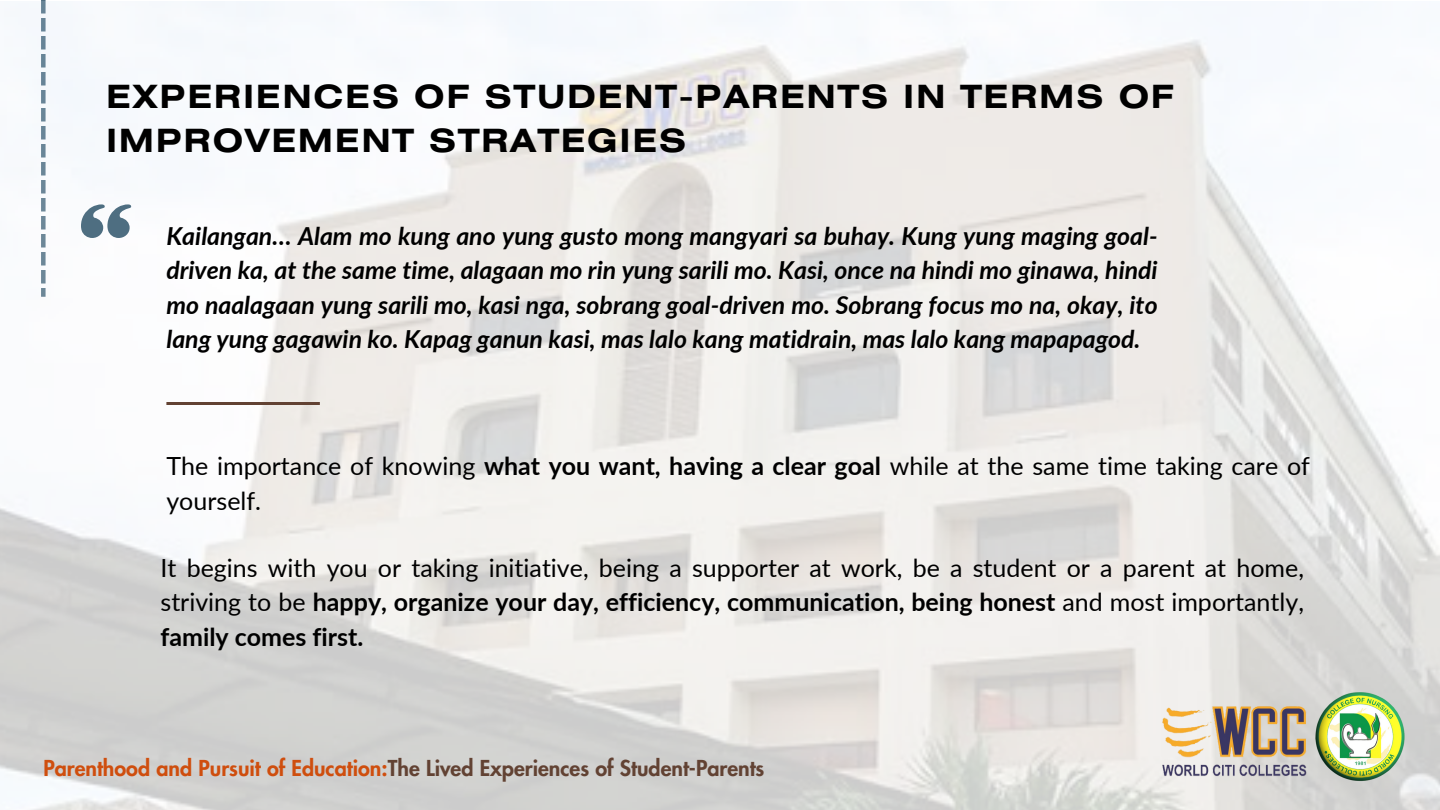
<style>
.page{position:relative;width:1440px;height:810px;background:#fff}
.page>*{position:absolute;margin:0;border:0;box-sizing:border-box;transform-origin:0 0}
.t1{font:700 32px/44.2px "Helios Ext";letter-spacing:.05em;color:#000}
.t2{font:25px/34.5px "Lato";color:#000}
.t3{font:italic 700 24.8px/34.5px "Lato";color:#000;text-align:justify}
.t4{font:800 21.5px "Futura LT Pro";color:#624233}
.s1{font-weight:700}
.s2{color:#cf4e0e}
</style>
<div class="page">
<img style="left:0;top:2px;width:1440px;height:808px">
<img style="left:1152px;top:693px;width:159px;height:86px">
<img style="left:1312px;top:689px;width:94px;height:93px">
<svg style="left:81px;top:204px;width:50px;height:34px"></svg>
<hr style="left:166px;top:402px;width:154px;height:3px;background:#624233">
<p class="t1" style="left:106px;top:77px;width:1069px">EXPERIENCES OF STUDENT-PARENTS IN TERMS OF<br>IMPROVEMENT STRATEGIES</p>
<h3 class="t3" style="left:166px;top:218px;width:993px">Kailangan… Alam mo kung ano yung gusto mong mangyari sa buhay. Kung yung maging goal&shy;driven ka, at the same time, alagaan mo rin yung sarili mo. Kasi, once na hindi mo ginawa, hindi mo naalagaan yung sarili mo, kasi nga, sobrang goal-driven mo. Sobrang focus mo na, okay, ito lang yung gagawin ko. Kapag ganun kasi, mas lalo kang matidrain, mas lalo kang mapapagod.</h3>
<p class="t2" style="left:166px;top:448px;width:1145px">The importance of knowing <span class="s1">what you want, having a clear goal</span> while at the same time taking care of yourself.</p>
<p class="t2" style="left:161px;top:550px;width:1145px;text-align:justify">It begins with you or taking initiative, being a supporter at work, be a student or a parent at home, striving to be <span class="s1">happy, organize your day, efficiency, communication, being honest</span> and most importantly, <span class="s1">family comes first.</span></p>
<h2 class="t4" style="left:43px;top:758px;width:723px"><span class="s2">Parenthood and Pursuit of Education:</span>The Lived Experiences of Student-Parents</h2>
</div>
